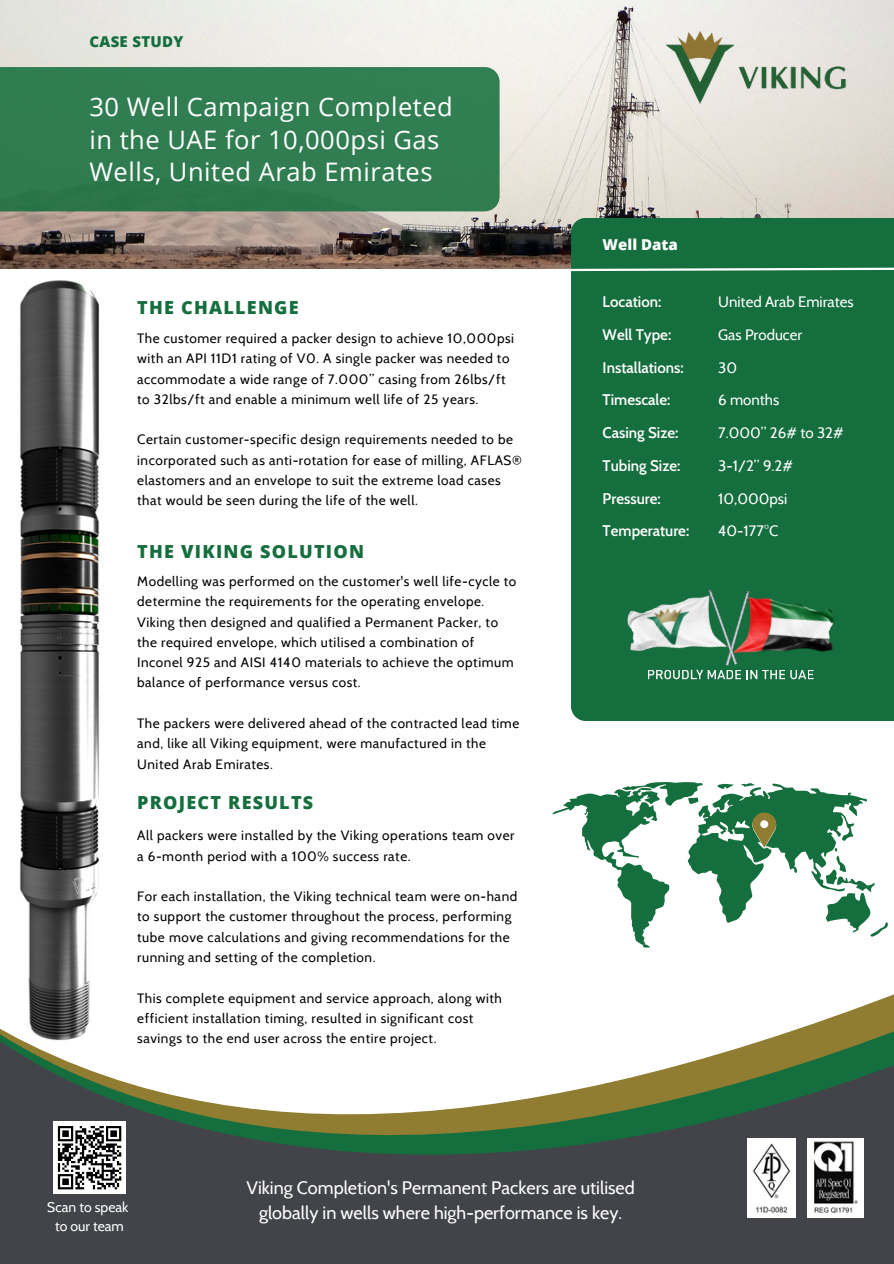
<style>
.page{position:relative;width:894px;height:1264px;background:#fff}
.page>*{position:absolute;margin:0;border:0;box-sizing:border-box;transform-origin:0 0}
.t1{font:25.5px/32.7px "Open Sans";letter-spacing:.02em;color:#fff}
.t2{font:18px/24.8px "Cabin";color:#fff;text-align:center}
.t3{font:800 18px "Open Sans";letter-spacing:.07em;color:#156e3d}
.t4{font:600 15px/32.7px "Cabin";color:#fff}
.t5{font:15px/32.7px "Cabin";color:#fff}
.t6{font:800 15px "Open Sans";letter-spacing:.02em;color:#156e3d}
.t7{font:800 15px "Open Sans";color:#fff}
.t8{font:13.95px/19.2px "Cabin";color:#fff;text-align:center}
.t9{font:13.5px/20.2px "Cabin";letter-spacing:.04em;color:#000}
</style>
<div class="page">
<img style="left:0;top:0;width:893px;height:269px">
<div style="left:0;top:67px;width:499px;height:144px;background:#307d51"></div>
<div style="left:571px;top:218px;width:322px;height:502px;background:#156e3d"></div>
<svg style="left:534px;top:266px;width:359px;height:6px"></svg>
<svg style="left:0;top:994px;width:893px;height:184px"></svg>
<div style="left:0;top:1178px;width:893px;height:85px;background:#42444a"></div>
<svg style="left:552px;top:782px;width:335px;height:165px"></svg>
<img style="left:702px;top:574px;width:147px;height:122px">
<img style="left:611px;top:574px;width:145px;height:120px">
<svg style="left:647px;top:669px;width:166px;height:10px"></svg>
<img style="left:666px;top:28px;width:189px;height:79px">
<div style="left:53px;top:1121px;width:73px;height:72px;background:#fff"></div>
<svg style="left:57px;top:1126px;width:65px;height:64px"></svg>
<img style="left:746px;top:1138px;width:49px;height:79px">
<img style="left:806px;top:1138px;width:57px;height:79px">
<img style="left:0;top:280px;width:115px;height:763px">
<p class="t6" style="left:89px;top:31px;width:95px">CASE STUDY</p>
<h1 class="t1" style="left:89px;top:90px;width:365px">30 Well Campaign Completed in the UAE for 10,000psi Gas<br>Wells, United Arab Emirates</h1>
<h2 class="t3" style="left:137px;top:294px;width:163px">THE CHALLENGE</h2>
<p class="t9" style="left:137px;top:328px;width:378px">The customer required a packer design to achieve 10,000psi with an API 11D1 rating of V0. A single packer was needed to accommodate a wide range of 7.000” casing from 26lbs/ft to 32lbs/ft and enable a minimum well life of 25 years.</p>
<p class="t9" style="left:137px;top:429px;width:386px">Certain customer-specific design requirements needed to be incorporated such as anti-rotation for ease of milling, AFLAS® elastomers and an envelope to suit the extreme load cases that would be seen during the life of the well.</p>
<h2 class="t3" style="left:137px;top:538px;width:228px">THE VIKING SOLUTION</h2>
<p class="t9" style="left:137px;top:571px;width:380px">Modelling was performed on the customer's well life-cycle to determine the requirements for the operating envelope.<br>Viking then designed and qualified a Permanent Packer, to the required envelope, which utilised a combination of Inconel 925 and AISI 4140 materials to achieve the optimum balance of performance versus cost.</p>
<p class="t9" style="left:137px;top:713px;width:383px">The packers were delivered ahead of the contracted lead time and, like all Viking equipment, were manufactured in the<br>United Arab Emirates.</p>
<h2 class="t3" style="left:137px;top:790px;width:177px">PROJECT RESULTS</h2>
<p class="t9" style="left:137px;top:825px;width:379px">All packers were installed by the Viking operations team over a 6-month period with a 100% success rate.</p>
<p class="t9" style="left:137px;top:886px;width:381px">For each installation, the Viking technical team were on-hand to support the customer throughout the process, performing tube move calculations and giving recommendations for the running and setting of the completion.</p>
<p class="t9" style="left:137px;top:987px;width:366px">This complete equipment and service approach, along with efficient installation timing, resulted in significant cost savings to the end user across the entire project.</p>
<p class="t7" style="left:602px;top:234px;width:77px">Well Data</p>
<p class="t4" style="left:602px;top:286px;width:88px">Location:<br>Well Type:<br>Installations:<br>Timescale:<br>Casing Size:<br>Tubing Size:<br>Pressure:<br>Temperature:</p>
<p class="t5" style="left:718px;top:286px;width:137px">United Arab Emirates<br>Gas Producer<br>30<br>6 months<br>7.000” 26# to 32#<br>3-1/2” 9.2#<br>10,000psi<br>40-177°C</p>
<p class="t8" style="left:47px;top:1197px;width:83px">Scan to speak to our team</p>
<h2 class="t2" style="left:246px;top:1175px;width:390px">Viking Completion's Permanent Packers are utilised globally in wells where high-performance is key.</h2>
</div>
